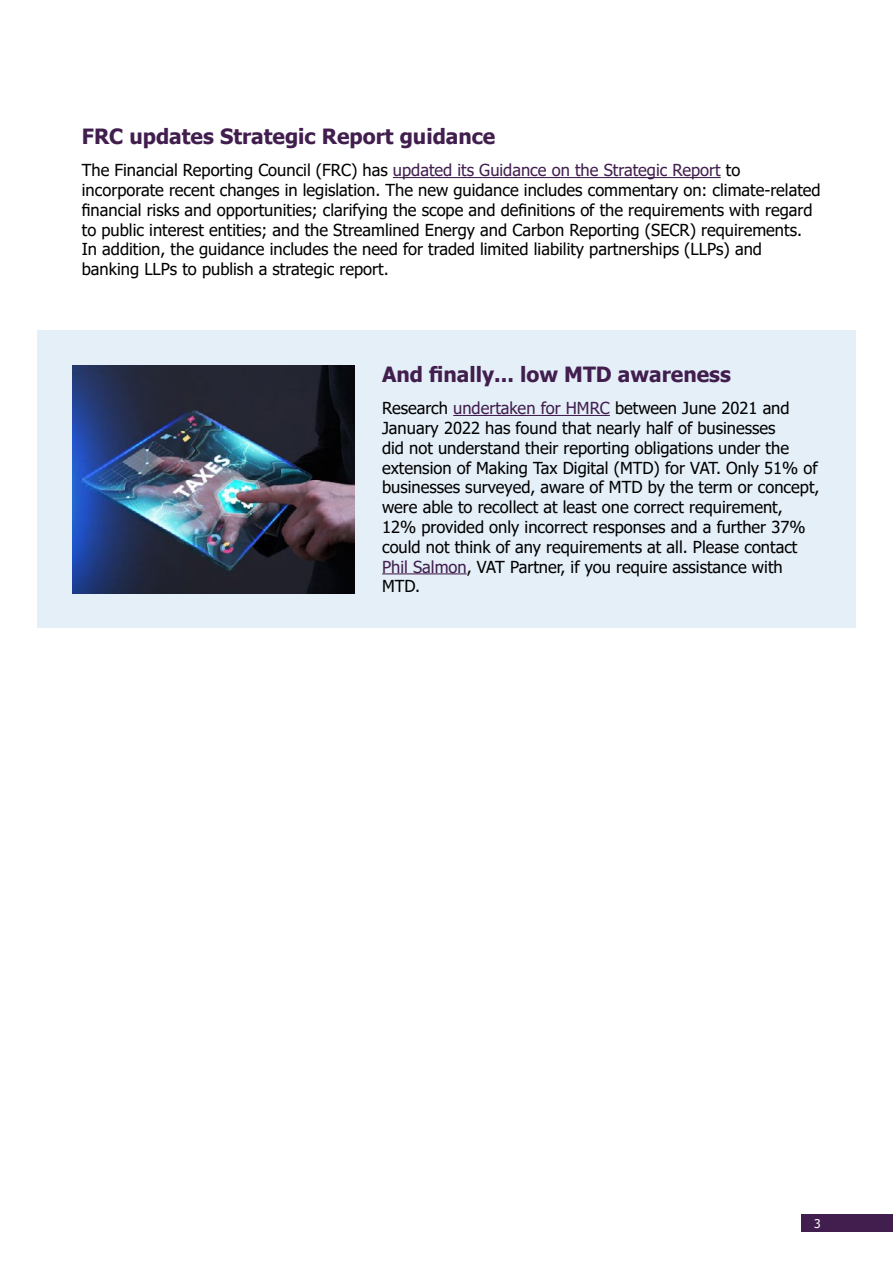
<style>
.page{position:relative;width:893px;height:1263px;background:#fff}
.page>*{position:absolute;margin:0;border:0;box-sizing:border-box;transform-origin:0 0}
.t1{font:700 21px "Tahoma";color:#411e4e}
.t2{font:16.5px/19.8px "Tahoma";color:#000}
.t3{font:12px "Tahoma";color:#fff}
.s1{color:#411e4e}
</style>
<div class="page">
<div style="left:801px;top:1215px;width:92px;height:17px;background:#411e4e"></div>
<div style="left:37px;top:330px;width:819px;height:298px;background:#e5eff8"></div>
<img style="left:72px;top:365px;width:283px;height:228px">
<hr style="left:453px;top:415px;width:157px;height:1px;background:#411e4e">
<hr style="left:382px;top:573px;width:85px;height:1px;background:#411e4e">
<hr style="left:393px;top:177px;width:328px;height:1px;background:#411e4e">
<p class="t1" style="left:82px;top:121px;width:415px">FRC updates Strategic Report guidance</p>
<p class="t2" style="left:82px;top:161px;width:740px">The Financial Reporting Council (FRC) has <span class="s1">updated its Guidance on the Strategic Report</span> to incorporate recent changes in legislation. The new guidance includes commentary on: climate-related financial risks and opportunities; clarifying the scope and definitions of the requirements with regard to public interest entities; and the Streamlined Energy and Carbon Reporting (SECR) requirements.<br>In addition, the guidance includes the need for traded limited liability partnerships (LLPs) and banking LLPs to publish a strategic report.</p>
<p class="t1" style="left:382px;top:359px;width:350px">And finally... low MTD awareness</p>
<p class="t2" style="left:382px;top:399px;width:439px">Research <span class="s1">undertaken for HMRC</span> between June 2021 and January 2022 has found that nearly half of businesses<br>did not understand their reporting obligations under the extension of Making Tax Digital (MTD) for VAT. Only 51% of businesses surveyed, aware of MTD by the term or concept, were able to recollect at least one correct requirement, 12% provided only incorrect responses and a further 37% could not think of any requirements at all. Please contact <span class="s1">Phil Salmon</span>, VAT Partner, if you require assistance with MTD.</p>
<p class="t3" style="left:814px;top:1215px;width:8px">3</p>
</div>
